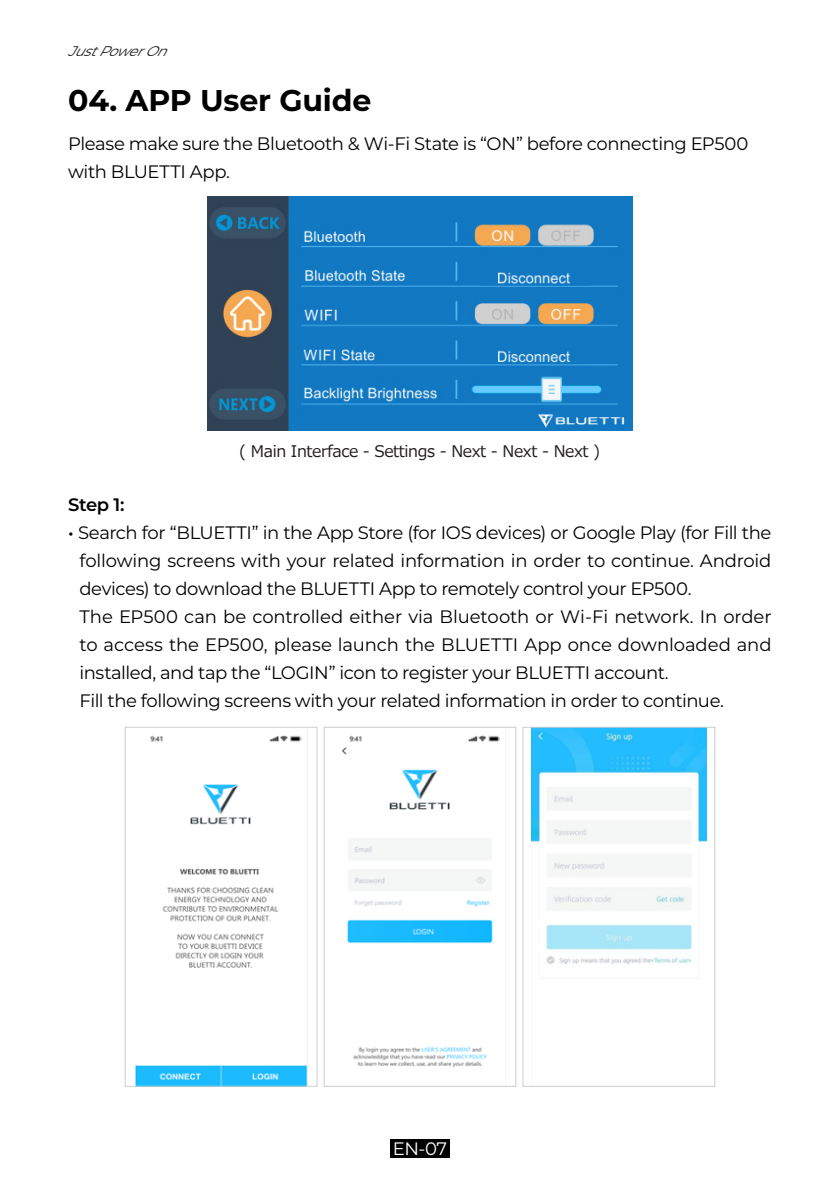
<style>
.page{position:relative;width:840px;height:1191px;background:#fff}
.page>*{position:absolute;margin:0;border:0;box-sizing:border-box;transform-origin:0 0}
.t1{font:700 30px "Montserrat";letter-spacing:-.005em;color:#000}
.t2{font:18px/28px "Montserrat";letter-spacing:-.02em;color:#000}
.t3{font:600 18px "Montserrat";color:#000}
.t4{font:18px "Montserrat";color:#fff}
.t5{font:16px "Meiryo";letter-spacing:-.025em;color:#231f20}
.t6{font:italic 14px "Montserrat";color:#231f20}
.s1{font-weight:500}
</style>
<div class="page">
<div style="left:390px;top:1139px;width:59px;height:18px;background:#000"></div>
<img style="left:207px;top:196px;width:425px;height:234px">
<img style="left:135px;top:735px;width:172px;height:349px">
<img style="left:341px;top:735px;width:159px;height:332px">
<img style="left:531px;top:729px;width:175px;height:235px">
<div style="left:323px;top:727px;width:193px;height:359px;border:1px solid #ccc"></div>
<div style="left:125px;top:727px;width:192px;height:359px;border:1px solid #ccc"></div>
<div style="left:522px;top:727px;width:192px;height:359px;border:1px solid #ccc"></div>
<p class="t6" style="left:67px;top:41px;width:110px">JustPowerOn</p>
<h1 class="t1" style="left:68px;top:78px;width:304px">04. APP User Guide</h1>
<p class="t2" style="left:68px;top:129px;width:681px">Please make sure the Bluetooth &amp; Wi-Fi State is “ON” before connecting EP500 with BLUETTI App.</p>
<p class="t5" style="left:239px;top:440px;width:362px">( Main Interface - Settings - Next - Next - Next )</p>
<p class="t3" style="left:68px;top:491px;width:58px">Step 1:</p>
<p class="t2" style="left:79px;top:517px;width:693px;text-indent:-11px"><span class="s1">•</span> Search for “BLUETTI” in the App Store (for IOS devices) or Google Play (for Fill the following screens with your related information in order to continue. Android devices) to download the BLUETTI App to remotely control your EP500.<br>The EP500 can be controlled either via Bluetooth or Wi-Fi network. In order to access the EP500, please launch the BLUETTI App once downloaded and installed, and tap the “LOGIN” icon to register your BLUETTI account.<br>Fill the following screens with your related information in order to continue.</p>
<p class="t4" style="left:392px;top:1135px;width:56px">EN-07</p>
</div>
